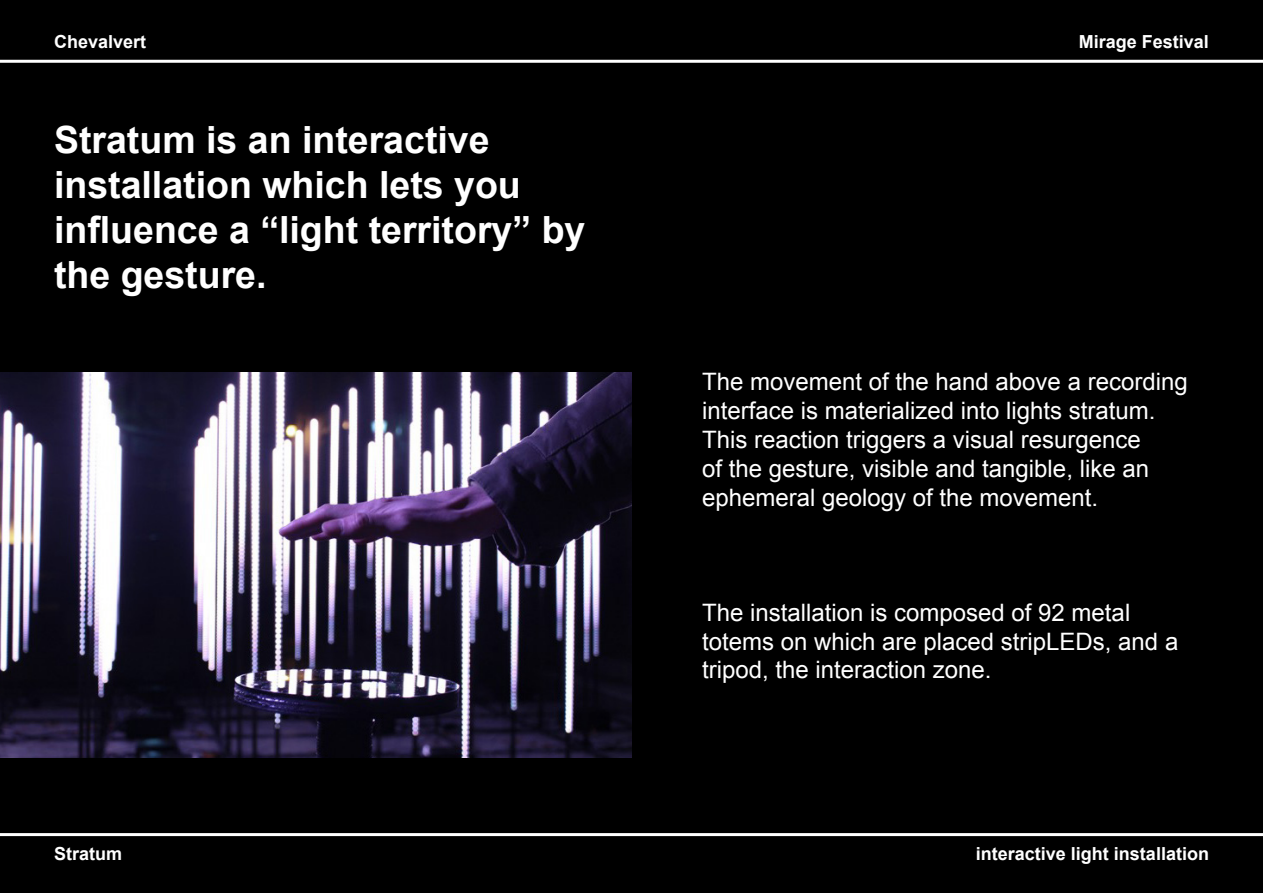
<style>
.page{position:relative;width:1263px;height:893px;background:#000}
.page>*{position:absolute;margin:0;border:0;box-sizing:border-box;transform-origin:0 0}
.t1{font:700 37.5px/45px "Arial";color:#fff}
.textes{font:24px/28.8px "Arial";color:#fff}
.t2{font:700 18px "Arial";color:#fff}
</style>
<div class="page">
<hr style="left:0;top:60px;width:1263px;height:3px;background:#fff">
<hr style="left:0;top:833px;width:1263px;height:3px;background:#fff">
<img style="left:0;top:373px;width:631px;height:385px">
<p class="t2" style="left:54px;top:29px;width:94px">Chevalvert</p>
<p class="t2" style="left:1079px;top:29px;width:132px">Mirage Festival</p>
<p class="t1" style="left:54px;top:119px;width:533px">Stratum is an interactive installation which lets you influence a “light territory” by the gesture.</p>
<p class="textes" style="left:702px;top:368px;width:487px">The movement of the hand above a recording interface is materialized into lights stratum.</p>
<p class="textes" style="left:702px;top:425px;width:448px">This reaction triggers a visual resurgence of the gesture, visible and tangible, like an ephemeral geology of the movement.</p>
<p class="textes" style="left:702px;top:598px;width:478px">The installation is composed of 92 metal totems on which are placed stripLEDs, and a tripod, the interaction zone.</p>
<p class="t2" style="left:54px;top:841px;width:70px">Stratum</p>
<p class="t2" style="left:976px;top:841px;width:235px">interactive light installation</p>
</div>
